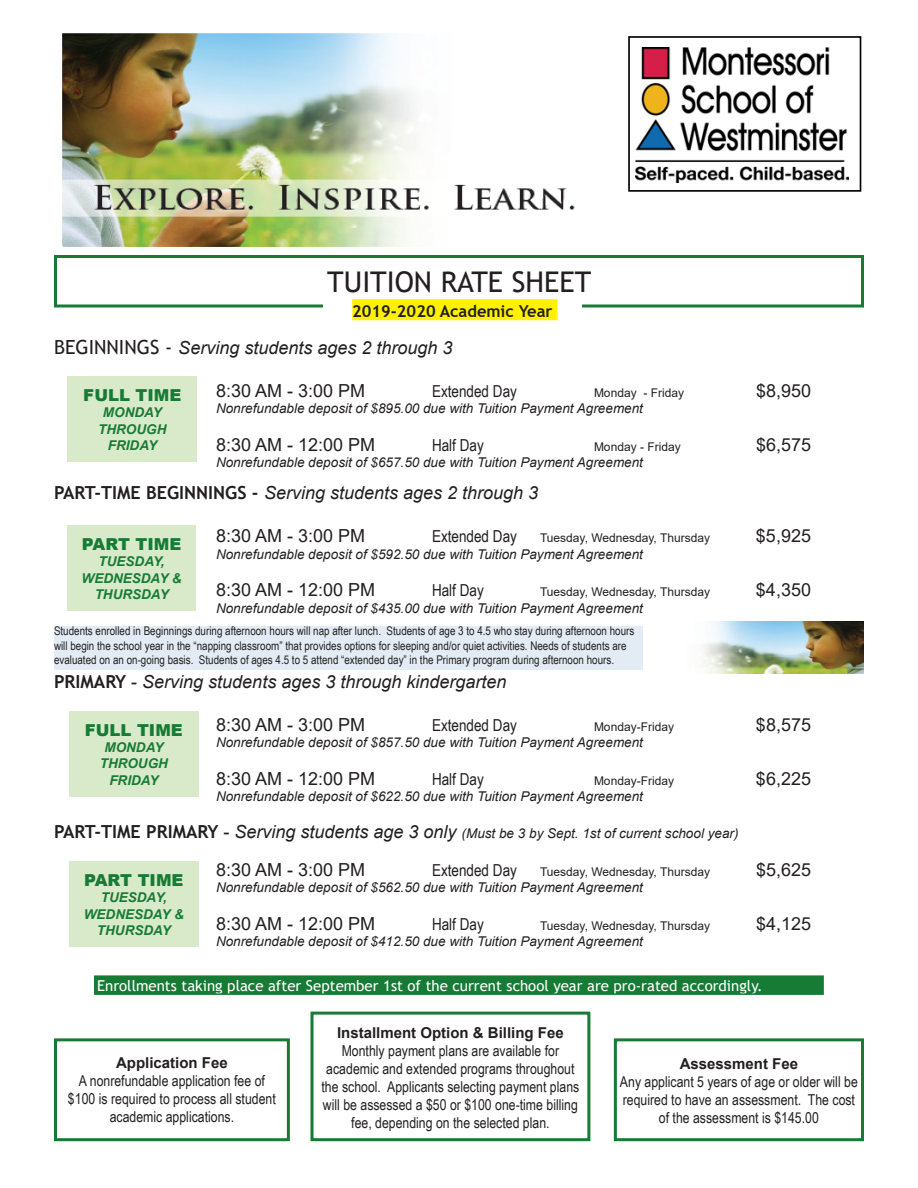
<style>
.page{position:relative;width:918px;height:1188px;background:#fff}
.page>*{position:absolute;margin:0;border:0;box-sizing:border-box;transform-origin:0 0}
.t1{font:28.5px "Trebuchet MS";color:#231f20}
.t2{font:18px "Arial";color:#231f20}
.t3{font:italic 18px "Arial";color:#231f20}
.t4{font:16.5px "Arial Narrow";color:#231f20}
.t5{font:900 16.5px "Arial";color:#177b35}
.t6{font:700 16.5px "Trebuchet MS";color:#231f20}
.Footer_Box_Headline{font:15px/18px "Arial Narrow";color:#231f20;text-align:center}
.t7{font:15px "Trebuchet MS";color:#fff}
.t8{font:700 15px "Arial";color:#231f20}
.t9{font:italic 13.5px "Arial";color:#231f20}
.t10{font:italic 700 13.5px "Arial";color:#177b35}
.t11{font:12px/14.4px "Arial Narrow";color:#231f20}
.t12{font:12px "Arial";color:#231f20}
.s1{font-family:"Trebuchet MS";font-style:normal;font-size:19.5px}
.s2{font-family:"Trebuchet MS";font-weight:700;font-style:normal}
.s3{font-style:normal}
.s4{font-family:"Trebuchet MS";font-weight:700;font-style:normal;font-size:18px}
.s5{font-style:normal;font-size:18px}
.s6{font-size:18px}
</style>
<div class="page">
<div style="left:54px;top:255px;width:810px;height:53px;border:3px solid #177b35"></div>
<div style="left:323px;top:298px;width:259px;height:19px;background:#fff"></div>
<div style="left:352px;top:299px;width:206px;height:21px;background:#fff101"></div>
<div style="left:54px;top:1038px;width:236px;height:103px;border:3px solid #177b35"></div>
<div style="left:614px;top:1038px;width:250px;height:103px;border:3px solid #177b35"></div>
<div style="left:310px;top:1012px;width:280px;height:129px;border:3px solid #177b35"></div>
<div style="left:68px;top:376px;width:129px;height:86px;background:#d9eaca"></div>
<div style="left:68px;top:525px;width:128px;height:86px;background:#d9eaca"></div>
<div style="left:69px;top:711px;width:130px;height:86px;background:#d9eaca"></div>
<div style="left:69px;top:861px;width:130px;height:86px;background:#d9eaca"></div>
<div style="left:95px;top:976px;width:728px;height:18px;background:#177b35"></div>
<div style="left:94px;top:975px;width:730px;height:20px;border:2px solid #177b35"></div>
<img style="left:702px;top:621px;width:162px;height:52px">
<img style="left:62px;top:33px;width:513px;height:214px">
<img style="left:636px;top:48px;width:213px;height:134px">
<div style="left:628px;top:36px;width:233px;height:156px;border:2px solid #000"></div>
<div style="left:54px;top:627px;width:589px;height:43px;background:#e3ecf5"></div>
<p class="t1" style="left:327px;top:264px;width:265px">TUITION RATE SHEET</p>
<p class="t6" style="left:352px;top:301px;width:202px">2019-2020 Academic Year</p>
<p class="t3" style="left:54px;top:336px;width:400px"><span class="s1">BEGINNINGS -</span> Serving students ages 2 through 3</p>
<p class="t2" style="left:216px;top:378px;width:151px">8:30 AM - 3:00 PM</p>
<p class="t4" style="left:432px;top:379px;width:86px">Extended Day</p>
<p class="t12" style="left:594px;top:384px;width:92px">Monday - Friday</p>
<p class="t2" style="left:756px;top:378px;width:57px">$8,950</p>
<p class="t9" style="left:216px;top:399px;width:429px">Nonrefundable deposit of $895.00 due with Tuition Payment Agreement</p>
<p class="t2" style="left:216px;top:432px;width:161px">8:30 AM - 12:00 PM</p>
<p class="t4" style="left:432px;top:433px;width:53px">Half Day</p>
<p class="t12" style="left:594px;top:438px;width:88px">Monday - Friday</p>
<p class="t2" style="left:756px;top:432px;width:57px">$6,575</p>
<p class="t9" style="left:216px;top:453px;width:429px">Nonrefundable deposit of $657.50 due with Tuition Payment Agreement</p>
<p class="t3" style="left:54px;top:481px;width:486px"><span class="s2">PART-TIME BEGINNINGS -</span> Serving students ages 2 through 3</p>
<p class="t2" style="left:216px;top:524px;width:151px">8:30 AM - 3:00 PM</p>
<p class="t4" style="left:432px;top:525px;width:86px">Extended Day</p>
<p class="t12" style="left:540px;top:530px;width:172px">Tuesday, Wednesday, Thursday</p>
<p class="t2" style="left:756px;top:524px;width:57px">$5,925</p>
<p class="t9" style="left:216px;top:545px;width:429px">Nonrefundable deposit of $592.50 due with Tuition Payment Agreement</p>
<p class="t2" style="left:216px;top:578px;width:161px">8:30 AM - 12:00 PM</p>
<p class="t4" style="left:432px;top:579px;width:53px">Half Day</p>
<p class="t12" style="left:540px;top:584px;width:172px">Tuesday, Wednesday, Thursday</p>
<p class="t2" style="left:756px;top:578px;width:57px">$4,350</p>
<p class="t9" style="left:216px;top:599px;width:429px">Nonrefundable deposit of $435.00 due with Tuition Payment Agreement</p>
<p class="t5" style="left:83px;top:383px;width:100px">FULL TIME</p>
<p class="t10" style="left:103px;top:404px;width:60px">MONDAY</p>
<p class="t10" style="left:98px;top:420px;width:70px">THROUGH</p>
<p class="t10" style="left:108px;top:436px;width:51px">FRIDAY</p>
<p class="t5" style="left:82px;top:532px;width:101px">PART TIME</p>
<p class="t10" style="left:99px;top:553px;width:68px">TUESDAY,</p>
<p class="t10" style="left:82px;top:569px;width:102px">WEDNESDAY &amp;</p>
<p class="t10" style="left:95px;top:585px;width:76px">THURSDAY</p>
<p class="t11" style="left:54px;top:623px;width:582px">Students enrolled in Beginnings during afternoon hours will nap after lunch. Students of age 3 to 4.5 who stay during afternoon hours will begin the school year in the “napping classroom” that provides options for sleeping and/or quiet activities. Needs of students are evaluated on an on-going basis. Students of ages 4.5 to 5 attend “extended day” in the Primary program during afternoon hours.</p>
<p class="t3" style="left:54px;top:670px;width:454px"><span class="s2">PRIMARY</span> <span class="s3">-</span> Serving students ages 3 through kindergarten</p>
<p class="t2" style="left:216px;top:712px;width:151px">8:30 AM - 3:00 PM</p>
<p class="t4" style="left:432px;top:713px;width:86px">Extended Day</p>
<p class="t12" style="left:594px;top:718px;width:82px">Monday-Friday</p>
<p class="t2" style="left:756px;top:712px;width:57px">$8,575</p>
<p class="t9" style="left:216px;top:734px;width:429px">Nonrefundable deposit of $857.50 due with Tuition Payment Agreement</p>
<p class="t2" style="left:216px;top:766px;width:161px">8:30 AM - 12:00 PM</p>
<p class="t4" style="left:432px;top:767px;width:53px">Half Day</p>
<p class="t12" style="left:594px;top:772px;width:82px">Monday-Friday</p>
<p class="t2" style="left:756px;top:766px;width:57px">$6,225</p>
<p class="t9" style="left:216px;top:788px;width:429px">Nonrefundable deposit of $622.50 due with Tuition Payment Agreement</p>
<p class="t9" style="left:54px;top:824px;width:686px"><span class="s4">PART-TIME PRIMARY</span> <span class="s5">-</span> <span class="s6">Serving students age 3 only</span> (Must be 3 by Sept. 1st of current school year)</p>
<p class="t2" style="left:216px;top:857px;width:151px">8:30 AM - 3:00 PM</p>
<p class="t4" style="left:432px;top:858px;width:86px">Extended Day</p>
<p class="t12" style="left:540px;top:863px;width:172px">Tuesday, Wednesday, Thursday</p>
<p class="t2" style="left:756px;top:857px;width:57px">$5,625</p>
<p class="t9" style="left:216px;top:878px;width:429px">Nonrefundable deposit of $562.50 due with Tuition Payment Agreement</p>
<p class="t2" style="left:216px;top:911px;width:161px">8:30 AM - 12:00 PM</p>
<p class="t4" style="left:432px;top:912px;width:53px">Half Day</p>
<p class="t12" style="left:540px;top:917px;width:172px">Tuesday, Wednesday, Thursday</p>
<p class="t2" style="left:756px;top:911px;width:57px">$4,125</p>
<p class="t9" style="left:216px;top:932px;width:429px">Nonrefundable deposit of $412.50 due with Tuition Payment Agreement</p>
<p class="t5" style="left:85px;top:718px;width:100px">FULL TIME</p>
<p class="t10" style="left:104px;top:738px;width:60px">MONDAY</p>
<p class="t10" style="left:100px;top:755px;width:70px">THROUGH</p>
<p class="t10" style="left:109px;top:771px;width:51px">FRIDAY</p>
<p class="t5" style="left:84px;top:868px;width:101px">PART TIME</p>
<p class="t10" style="left:101px;top:889px;width:68px">TUESDAY,</p>
<p class="t10" style="left:84px;top:905px;width:102px">WEDNESDAY &amp;</p>
<p class="t10" style="left:97px;top:921px;width:76px">THURSDAY</p>
<p class="t7" style="left:97px;top:976px;width:667px">Enrollments taking place after September 1st of the current school year are pro-rated accordingly.</p>
<p class="t8" style="left:116px;top:1052px;width:113px">Application Fee</p>
<p class="Footer_Box_Headline" style="left:68px;top:1071px;width:209px">A nonrefundable application fee of $100 is required to process all student academic applications.</p>
<p class="t8" style="left:337px;top:1022px;width:228px">Installment Option &amp; Billing Fee</p>
<p class="Footer_Box_Headline" style="left:322px;top:1041px;width:259px">Monthly payment plans are available for academic and extended programs throughout the school. Applicants selecting payment plans will be assessed a $50 or $100 one-time billing fee, depending on the selected plan.</p>
<p class="t8" style="left:680px;top:1053px;width:120px">Assessment Fee</p>
<p class="Footer_Box_Headline" style="left:620px;top:1072px;width:239px">Any applicant 5 years of age or older will be required to have an assessment. The cost of the assessment is $145.00</p>
</div>
